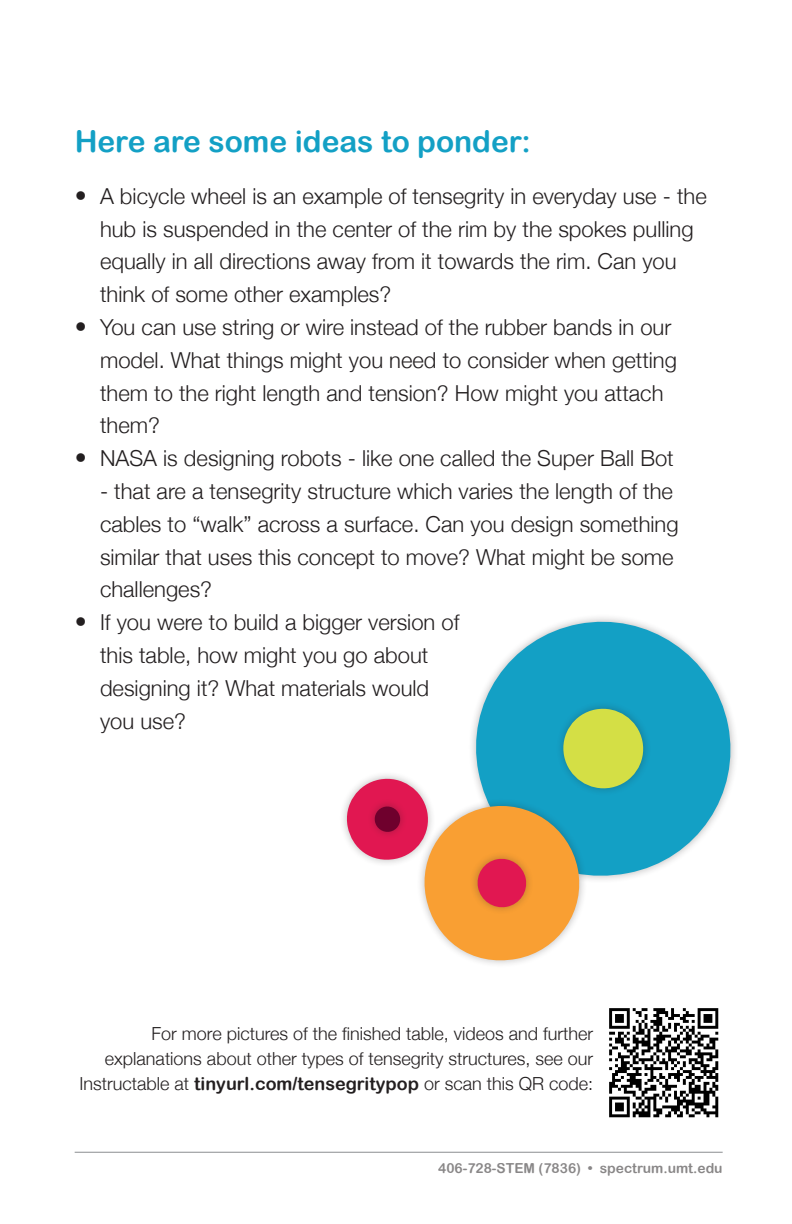
<style>
.page{position:relative;width:792px;height:1224px;background:#fff}
.page>*{position:absolute;margin:0;border:0;box-sizing:border-box;transform-origin:0 0}
.t1{font:30px "Arial Rounded MT Bold";color:#13a0c5}
.t2{font:300 22px/32.8px "Helvetica Neue";color:#231f20}
.t3{font:300 18px/24.8px "Helvetica Neue";color:#231f20;text-align:right}
.t4{font:13.8px "Arial Rounded MT Bold";color:#231f20}
.s1{font-size:24px}
.s2{font-family:"Arial Rounded MT Bold";font-weight:400}
</style>
<div class="page">
<hr style="left:75px;top:1152px;width:648px;height:1px;background:#8b8d90">
<img style="left:609px;top:1008px;width:110px;height:110px">
<svg style="left:480px;top:617px;width:255px;height:254px;fill:#13a0c5"></svg>
<div style="left:555px;top:701px;width:97px;height:95px;background:#13a0c5"></div>
<svg style="left:343px;top:702px;width:307px;height:262px"></svg>
<p class="t1" style="left:75px;top:124px;width:458px">Here are some ideas to ponder:</p>
<p class="t2" style="left:100px;top:179px;width:608px;text-indent:-25px"><span class="s1">•</span> A bicycle wheel is an example of tensegrity in everyday use - the hub is suspended in the center of the rim by the spokes pulling equally in all directions away from it towards the rim. Can you think of some other examples?</p>
<p class="t2" style="left:100px;top:310px;width:578px;text-indent:-25px"><span class="s1">•</span> You can use string or wire instead of the rubber bands in our model. What things might you need to consider when getting them to the right length and tension? How might you attach them?</p>
<p class="t2" style="left:75px;top:441px;width:601px"><span class="s1">•</span> NASA is designing robots - like one called the Super Ball Bot</p>
<p class="t2" style="left:100px;top:474px;width:580px">- that are a tensegrity structure which varies the length of the cables to “walk” across a surface. Can you design something similar that uses this concept to move? What might be some challenges?</p>
<p class="t2" style="left:100px;top:605px;width:361px;text-indent:-25px"><span class="s1">•</span> If you were to build a bigger version of this table, how might you go about designing it? What materials would you use?</p>
<p class="t3" style="left:79px;top:1021px;width:515px">For more pictures of the finished table, videos and further explanations about other types of tensegrity structures, see our<br>Instructable at <span class="s2">tinyurl.com/tensegritypop</span> or scan this QR code:</p>
<p class="t4" style="left:438px;top:1160px;width:286px">406-728-STEM (7836) • spectrum.umt.edu</p>
</div>
